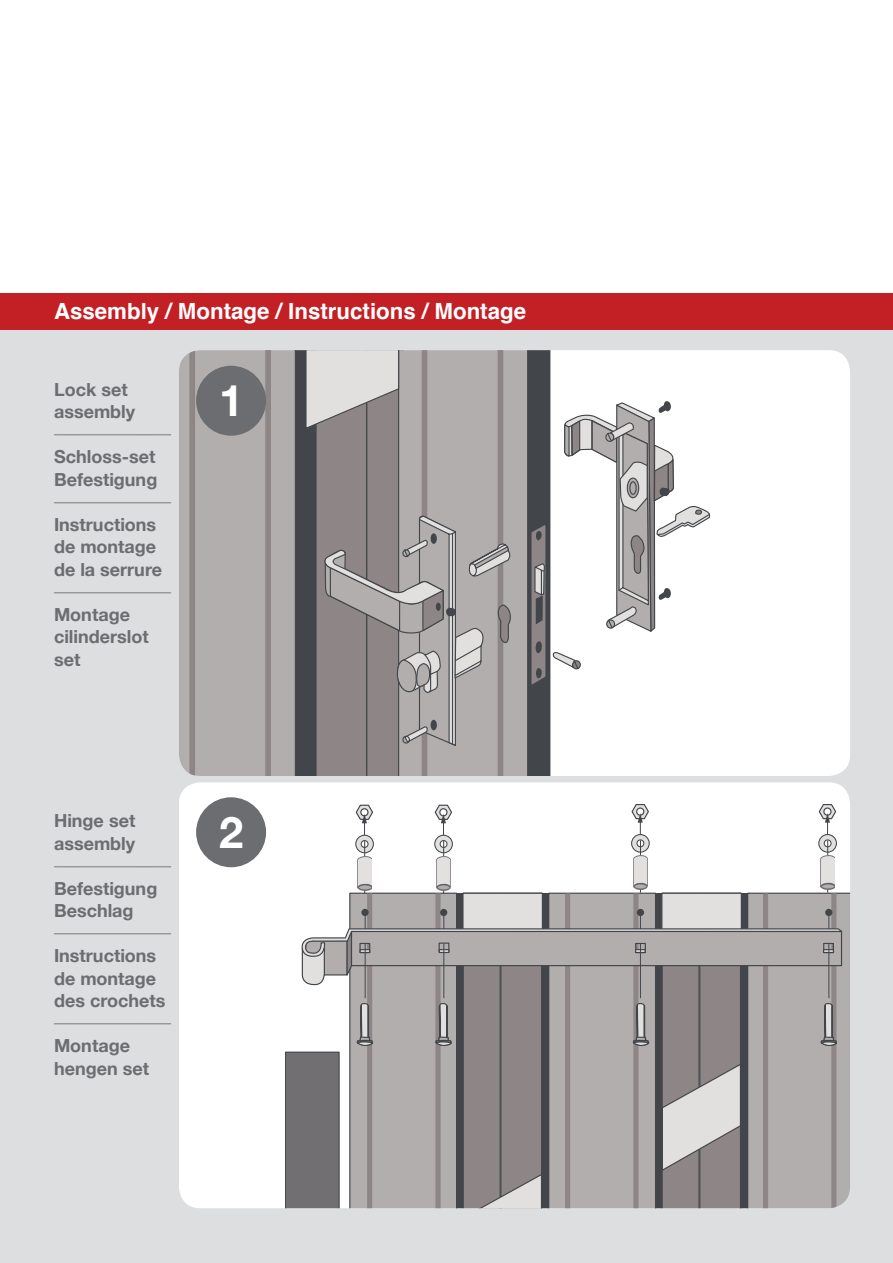
<style>
.page{position:relative;width:893px;height:1263px;background:#fff}
.page>*{position:absolute;margin:0;border:0;box-sizing:border-box;transform-origin:0 0}
.t1{font:700 43.5px "Helvetica Neue";color:#fff}
.t2{font:700 22.35px "Helvetica";color:#fff}
.t3{font:700 18px/22.5px "Helvetica Neue";color:#6c6d70}
</style>
<div class="page">
<div style="left:0;top:329px;width:893px;height:934px;background:#dddee0"></div>
<div style="left:179px;top:350px;width:671px;height:426px;background:#fff;border-radius:21px"></div>
<div style="left:512px;top:350px;width:16px;height:426px;background:#b3aeae"></div>
<div style="left:179px;top:350px;width:115px;height:426px;background:#b3aeae"></div>
<svg style="left:265px;top:350px;width:6px;height:426px;background:#8f8787"></svg>
<svg style="left:189px;top:350px;width:6px;height:426px;background:#908989"></svg>
<svg style="left:528px;top:350px;width:182px;height:426px"></svg>
<svg style="left:294px;top:350px;width:218px;height:426px;background:#9b9797"></svg>
<div style="left:196px;top:366px;width:70px;height:70px;background:#6c6d70;border-radius:50%"></div>
<div style="left:0;top:293px;width:893px;height:36px;background:#c32025"></div>
<div style="left:179px;top:782px;width:671px;height:426px;background:#fff;border-radius:21px"></div>
<svg style="left:285px;top:893px;width:565px;height:315px;background:#a6a2a2"></svg>
<hr style="left:828px;top:944px;width:1px;height:54px;background:#42464a">
<div style="left:825px;top:909px;width:7px;height:7px;background:#42464a;border-radius:50%"></div>
<svg style="left:439px;top:942px;width:10px;height:7px"></svg>
<svg style="left:439px;top:949px;width:10px;height:4px"></svg>
<hr style="left:443px;top:944px;width:1px;height:54px;background:#42464a">
<svg style="left:355px;top:804px;width:19px;height:50px"></svg>
<hr style="left:364px;top:841px;width:1px;height:52px;background:#42464a">
<img style="left:358px;top:856px;width:14px;height:34px">
<svg style="left:434px;top:804px;width:19px;height:50px"></svg>
<hr style="left:443px;top:841px;width:1px;height:52px;background:#42464a">
<img style="left:437px;top:856px;width:14px;height:34px">
<svg style="left:631px;top:804px;width:19px;height:49px"></svg>
<hr style="left:640px;top:840px;width:1px;height:52px;background:#42464a">
<img style="left:633px;top:856px;width:14px;height:33px">
<svg style="left:818px;top:804px;width:19px;height:49px"></svg>
<hr style="left:827px;top:840px;width:1px;height:52px;background:#42464a">
<img style="left:821px;top:856px;width:14px;height:33px">
<div style="left:196px;top:797px;width:70px;height:70px;background:#6c6d70;border-radius:50%"></div>
<p class="t2" style="left:54px;top:293px;width:474px">Assembly / Montage / Instructions / Montage</p>
<p class="t3" style="left:54px;top:378px;width:75px">Lock set</p>
<p class="t3" style="left:54px;top:401px;width:83px">assembly</p>
<p class="t3" style="left:54px;top:416px;width:118px">_____________</p>
<p class="t3" style="left:54px;top:446px;width:105px">Schloss-set<br>Befestigung</p>
<p class="t3" style="left:54px;top:483px;width:118px">_____________</p>
<p class="t3" style="left:54px;top:513px;width:109px">Instructions de montage de la serrure</p>
<p class="t3" style="left:54px;top:573px;width:118px">_____________</p>
<p class="t3" style="left:54px;top:603px;width:96px">Montage cilinderslot set</p>
<p class="t1" style="left:219px;top:367px;width:26px">1</p>
<p class="t3" style="left:54px;top:810px;width:83px">Hinge set assembly</p>
<p class="t3" style="left:54px;top:847px;width:118px">_____________</p>
<p class="t3" style="left:54px;top:877px;width:105px">Befestigung<br>Beschlag</p>
<p class="t3" style="left:54px;top:915px;width:118px">_____________</p>
<p class="t3" style="left:54px;top:945px;width:113px">Instructions de montage des crochets</p>
<p class="t3" style="left:54px;top:1005px;width:118px">_____________</p>
<p class="t3" style="left:54px;top:1035px;width:97px">Montage hengen set</p>
<p class="t1" style="left:219px;top:798px;width:26px">2</p>
</div>
